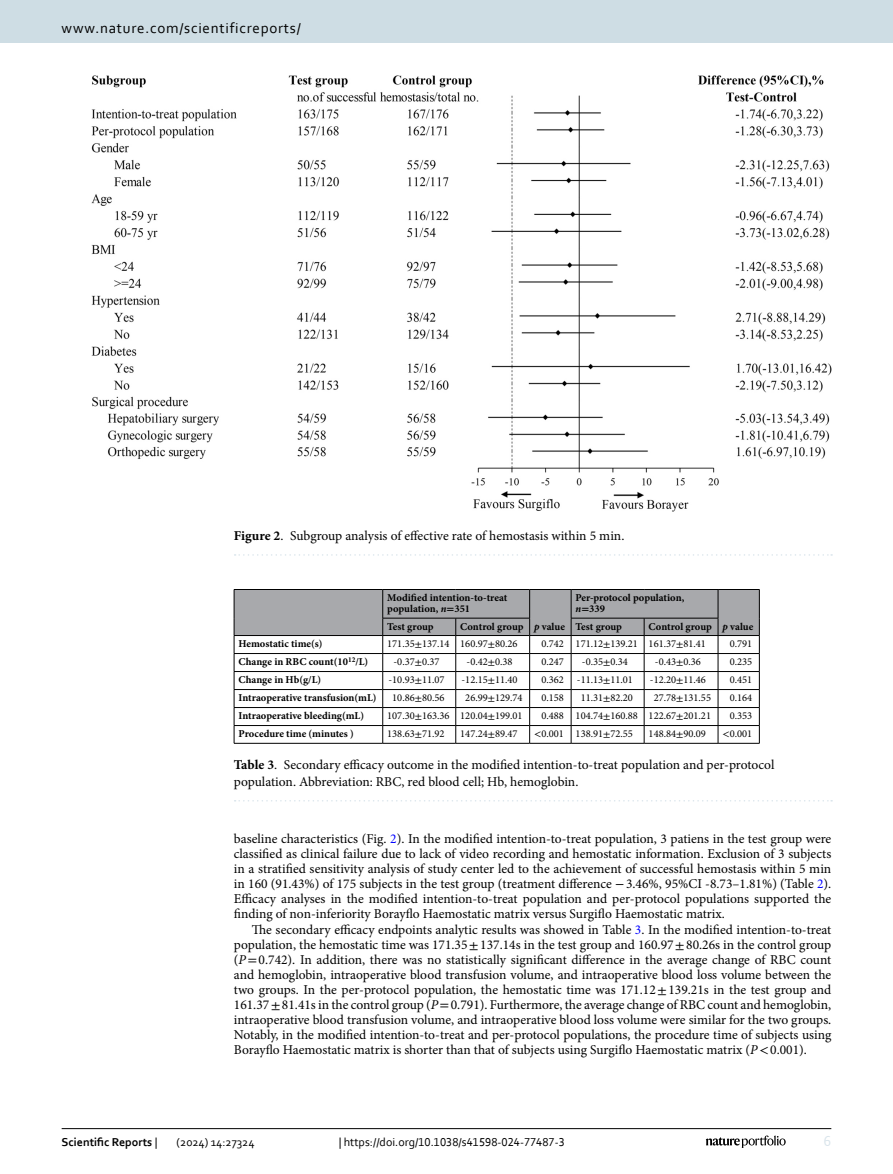
<style>
.page{position:relative;width:893px;height:1174px;background:#fff}
.page>*{position:absolute;margin:0;border:0;box-sizing:border-box;transform-origin:0 0}
.t1{font:15px "Corbel";letter-spacing:.05em;color:#000}
.t2{font:15px "Corbel";color:#d9e4eb}
.Body_Text_Indent{font:13.5px/15px "Minion Pro";color:#000;text-align:justify}
.Body_Text{font:13.5px/15px "Minion Pro";color:#000;text-align:justify}
.Table_Caption{font:13.5px/16.5px "Minion Pro";color:#000}
.Figure_Caption{font:13.5px "Minion Pro";letter-spacing:-.005em;color:#000}
.t3{font:12px "Corbel";color:#000}
.t4{font:700 12px "Corbel";color:#000}
.Table_Body{font:10.5px "Minion Pro";color:#000}
.Table_Body-2{font:700 10.5px "Minion Pro";color:#000}
.Table_Head{font:700 10.5px/11.2px "Minion Pro";letter-spacing:-.005em;color:#000}
.s1{font-weight:700}
.s2{font-style:italic}
.s3{font-family:"STIX"}
.s4{color:#00f}
.s5{font-weight:400}
</style>
<div class="page">
<hr style="left:383px;top:743px;width:73px;height:1px;background:#000">
<hr style="left:456px;top:743px;width:74px;height:1px;background:#000">
<hr style="left:530px;top:743px;width:41px;height:1px;background:#000">
<hr style="left:571px;top:743px;width:73px;height:1px;background:#000">
<hr style="left:644px;top:743px;width:74px;height:1px;background:#000">
<svg style="left:234px;top:589px;width:526px;height:154px"></svg>
<hr style="left:718px;top:743px;width:41px;height:1px;background:#000">
<hr style="left:234px;top:743px;width:149px;height:1px;background:#000">
<svg style="left:235px;top:800px;width:597px;height:1px"></svg>
<img style="left:91px;top:76px;width:740px;height:436px">
<svg style="left:235px;top:554px;width:597px;height:1px"></svg>
<hr style="left:62px;top:1128px;width:769px;height:1px;background:#000">
<svg style="left:706px;top:1135px;width:80px;height:12px"></svg>
<div style="left:0;top:0;width:893px;height:43px;background:#cedde4"></div>
<p class="t1" style="left:62px;top:18px;width:241px">www.nature.com/scientificreports/</p>
<p class="Figure_Caption" style="left:234px;top:526px;width:392px"><span class="s1">Figure 2</span>. Subgroup analysis of effective rate of hemostasis within 5 min.</p>
<p class="Table_Head" style="left:387px;top:592px;width:122px">Modified intention-to-treat population, <span class="s2">n</span><span class="s3">=</span>351</p>
<p class="Table_Head" style="left:576px;top:592px;width:110px">Per-protocol population, <span class="s2">n</span><span class="s3">=</span>339</p>
<p class="Table_Head" style="left:387px;top:620px;width:48px">Test group</p>
<p class="Table_Head" style="left:460px;top:620px;width:65px">Control group</p>
<p class="Table_Head" style="left:576px;top:620px;width:48px">Test group</p>
<p class="Table_Head" style="left:649px;top:620px;width:65px">Control group</p>
<p class="Table_Head" style="left:722px;top:620px;width:32px"><span class="s2">p</span> value</p>
<p class="Table_Head" style="left:534px;top:620px;width:32px"><span class="s2">p</span> value</p>
<p class="Table_Body-2" style="left:239px;top:636px;width:86px">Hemostatic time(s)</p>
<p class="Table_Body" style="left:387px;top:637px;width:64px">171.35<span class="s3">±</span>137.14</p>
<p class="Table_Body" style="left:460px;top:637px;width:59px">160.97<span class="s3">±</span>80.26</p>
<p class="Table_Body" style="left:541px;top:637px;width:24px">0.742</p>
<p class="Table_Body" style="left:576px;top:637px;width:64px">171.12<span class="s3">±</span>139.21</p>
<p class="Table_Body" style="left:649px;top:637px;width:59px">161.37<span class="s3">±</span>81.41</p>
<p class="Table_Body" style="left:730px;top:637px;width:24px">0.791</p>
<p class="Table_Body-2" style="left:239px;top:654px;width:131px">Change in RBC count(10<sup>12</sup>/L)</p>
<p class="Table_Body" style="left:394px;top:655px;width:47px">-0.37<span class="s3">±</span>0.37</p>
<p class="Table_Body" style="left:467px;top:655px;width:47px">-0.42<span class="s3">±</span>0.38</p>
<p class="Table_Body" style="left:541px;top:655px;width:24px">0.247</p>
<p class="Table_Body" style="left:582px;top:655px;width:47px">-0.35<span class="s3">±</span>0.34</p>
<p class="Table_Body" style="left:655px;top:655px;width:47px">-0.43<span class="s3">±</span>0.36</p>
<p class="Table_Body" style="left:730px;top:655px;width:24px">0.235</p>
<p class="Table_Body-2" style="left:239px;top:672px;width:84px">Change in Hb(g/L)</p>
<p class="Table_Body" style="left:389px;top:673px;width:58px">-10.93<span class="s3">±</span>11.07</p>
<p class="Table_Body" style="left:462px;top:673px;width:58px">-12.15<span class="s3">±</span>11.40</p>
<p class="Table_Body" style="left:541px;top:673px;width:24px">0.362</p>
<p class="Table_Body" style="left:577px;top:673px;width:58px">-11.13<span class="s3">±</span>11.01</p>
<p class="Table_Body" style="left:650px;top:673px;width:58px">-12.20<span class="s3">±</span>11.46</p>
<p class="Table_Body" style="left:730px;top:673px;width:24px">0.451</p>
<p class="Table_Body-2" style="left:239px;top:690px;width:140px">Intraoperative transfusion(mL)</p>
<p class="Table_Body" style="left:392px;top:691px;width:54px">10.86<span class="s3">±</span>80.56</p>
<p class="Table_Body" style="left:465px;top:691px;width:59px">26.99<span class="s3">±</span>129.74</p>
<p class="Table_Body" style="left:541px;top:691px;width:24px">0.158</p>
<p class="Table_Body" style="left:581px;top:691px;width:54px">11.31<span class="s3">±</span>82.20</p>
<p class="Table_Body" style="left:654px;top:691px;width:59px">27.78<span class="s3">±</span>131.55</p>
<p class="Table_Body" style="left:730px;top:691px;width:24px">0.164</p>
<p class="Table_Body-2" style="left:239px;top:708px;width:127px">Intraoperative bleeding(mL)</p>
<p class="Table_Body" style="left:387px;top:709px;width:64px">107.30<span class="s3">±</span>163.36</p>
<p class="Table_Body" style="left:460px;top:709px;width:64px">120.04<span class="s3">±</span>199.01</p>
<p class="Table_Body" style="left:541px;top:709px;width:24px">0.488</p>
<p class="Table_Body" style="left:576px;top:709px;width:64px">104.74<span class="s3">±</span>160.88</p>
<p class="Table_Body" style="left:649px;top:709px;width:64px">122.67<span class="s3">±</span>201.21</p>
<p class="Table_Body" style="left:730px;top:709px;width:24px">0.353</p>
<p class="Table_Body-2" style="left:239px;top:726px;width:117px">Procedure time (minutes )</p>
<p class="Table_Body" style="left:387px;top:726px;width:59px">138.63<span class="s3">±</span>71.92</p>
<p class="Table_Body" style="left:460px;top:726px;width:59px">147.24<span class="s3">±</span>89.47</p>
<p class="Table_Body" style="left:534px;top:726px;width:31px"><span class="s3">&lt;</span>0.001</p>
<p class="Table_Body" style="left:576px;top:726px;width:59px">138.91<span class="s3">±</span>72.55</p>
<p class="Table_Body" style="left:649px;top:726px;width:59px">148.84<span class="s3">±</span>90.09</p>
<p class="Table_Body" style="left:722px;top:726px;width:31px"><span class="s3">&lt;</span>0.001</p>
<p class="Table_Caption" style="left:234px;top:756px;width:542px"><span class="s1">Table 3</span>. Secondary efficacy outcome in the modified intention-to-treat population and per-protocol population. Abbreviation: RBC, red blood cell; Hb, hemoglobin.</p>
<p class="Body_Text" style="left:234px;top:831px;width:599px">baseline characteristics (Fig. <span class="s4">2</span>). In the modified intention-to-treat population, 3 patiens in the test group were classified as clinical failure due to lack of video recording and hemostatic information. Exclusion of 3 subjects in a stratified sensitivity analysis of study center led to the achievement of successful hemostasis within 5 min in 160 (91.43%) of 175 subjects in the test group (treatment difference <span class="s3">−</span>3.46%, 95%CI -8.73–1.81%) (Table <span class="s4">2</span>).<br>Efficacy analyses in the modified intention-to-treat population and per-protocol populations supported the finding of non-inferiority Borayflo Haemostatic matrix versus Surgiflo Haemostatic matrix.</p>
<p class="Body_Text_Indent" style="left:234px;top:921px;width:599px;text-indent:18px">The secondary efficacy endpoints analytic results was showed in Table <span class="s4">3</span>. In the modified intention-to-treat population, the hemostatic time was 171.35<span class="s3">±</span>137.14s in the test group and 160.97<span class="s3">±</span>80.26s in the control group (<span class="s2">P</span><span class="s3">=</span>0.742). In addition, there was no statistically significant difference in the average change of RBC count and hemoglobin, intraoperative blood transfusion volume, and intraoperative blood loss volume between the two groups. In the per-protocol population, the hemostatic time was 171.12<span class="s3">±</span>139.21s in the test group and 161.37<span class="s3">±</span>81.41s in the control group (<span class="s2">P</span><span class="s3">=</span>0.791). Furthermore, the average change of RBC count and hemoglobin, intraoperative blood transfusion volume, and intraoperative blood loss volume were similar for the two groups.<br>Notably, in the modified intention-to-treat and per-protocol populations, the procedure time of subjects using Borayflo Haemostatic matrix is shorter than that of subjects using Surgiflo Haemostatic matrix (<span class="s2">P</span><span class="s3">&lt;</span>0.001).</p>
<p class="t4" style="left:62px;top:1134px;width:97px">Scientific Reports <span class="s5">|</span></p>
<p class="t3" style="left:177px;top:1134px;width:80px">(2024) 14:27324</p>
<p class="t3" style="left:339px;top:1134px;width:228px">| https://doi.org/10.1038/s41598-024-77487-3</p>
<p class="t2" style="left:824px;top:1132px;width:9px">6</p>
</div>
